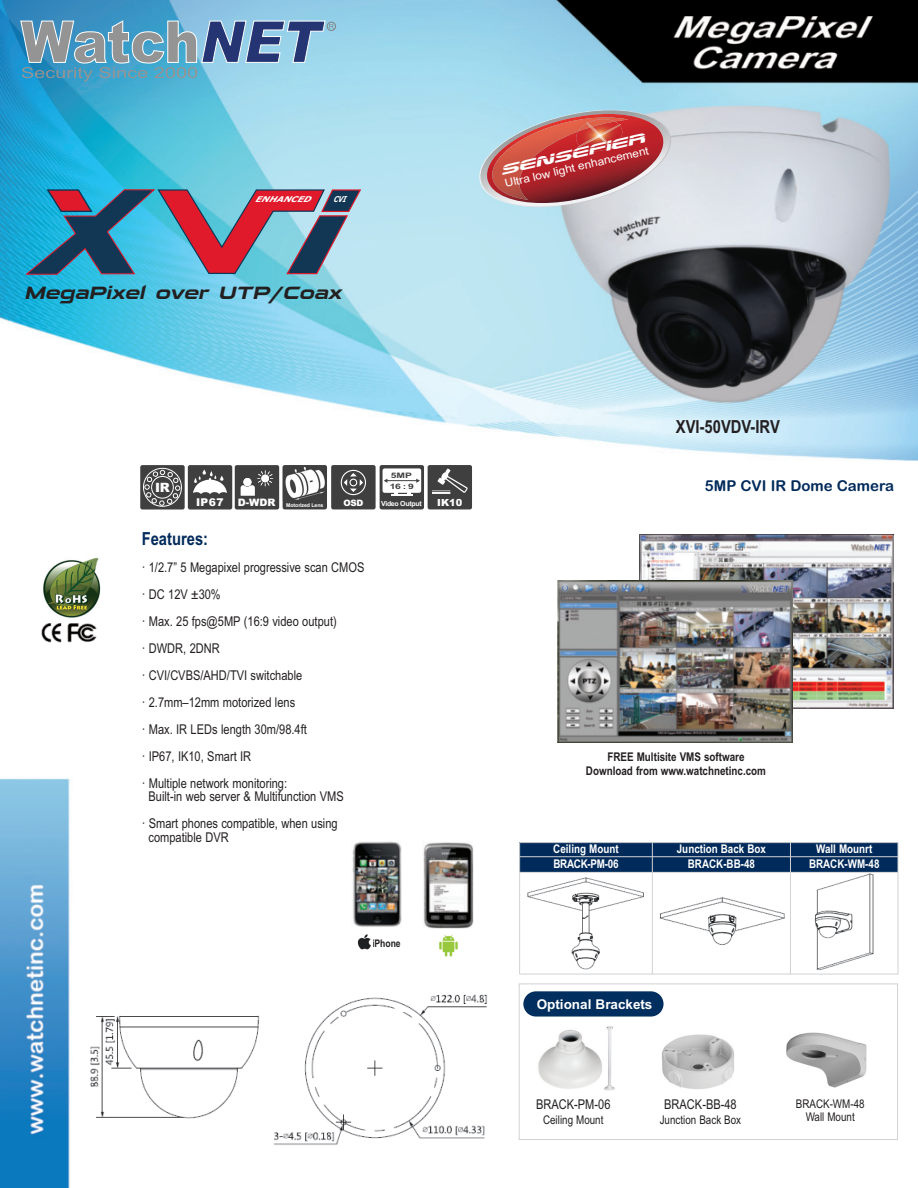
<style>
.page{position:relative;width:918px;height:1188px;background:#fff}
.page>*{position:absolute;margin:0;border:0;box-sizing:border-box;transform-origin:0 0}
.t1{font:italic 700 19.5px "Qaranta";letter-spacing:-.02em;color:#231f20}
.t2{font:700 18px "Arial Narrow";color:#231f20}
.t3{font:700 18px "Arial Narrow";color:#002a5a}
.t4{font:15px "Arial Rounded MT Bold";color:#002a5a}
.t5{font:italic 14.1px "Laserian";color:#fff}
.t6{font:13.5px/27px "Arial Narrow";color:#231f20}
.t7{font:700 13.5px "Arial";color:#fff}
.t8{font:900 12.9px "Arial";color:#fff}
.t9{font:700 12px "Arial Narrow";color:#fff}
.t10{font:700 12px/13.5px "Arial Narrow";color:#231f20;text-align:center}
.t11{font:12px/13.5px "Arial Narrow";color:#231f20;text-align:center}
.t12{font:700 12px "Arial Narrow";letter-spacing:-.025em;color:#fff}
.t13{font:11.25px "Arial";color:#fff;scale:1.07 1}
.t14{font:900 10.8px "Arial";color:#fff}
.t15{font:700 10.5px "Arial Narrow";color:#231f20}
.t16{font:900 10.35px "Arial";color:#fff}
.t17{font:900 9.75px "Arial";color:#fff}
.t18{font:900 8.85px "Arial";color:#fff}
.t19{font:italic 700 8.1px "Verdana";color:#fff;scale:.77 1}
.t20{font:italic 700 7.95px "Verdana";color:#fff;scale:1.13 1}
.t21{font:700 7.5px/10.9px "Arial";color:#3f3f40;scale:1.38 1}
.t22{font:700 6.9px "Arial";letter-spacing:-.04em;color:#fff}
.t23{font:700 5.25px "Arial";letter-spacing:-.02em;color:#fff}
</style>
<div class="page">
<img style="left:0;top:0;width:918px;height:1188px">
<img style="left:40px;top:624px;width:58px;height:20px">
<img style="left:40px;top:556px;width:63px;height:66px">
<img style="left:85px;top:979px;width:414px;height:175px">
<img style="left:351px;top:840px;width:51px;height:87px">
<img style="left:422px;top:841px;width:52px;height:88px">
<img style="left:438px;top:935px;width:21px;height:22px">
<img style="left:357px;top:934px;width:15px;height:16px">
<div style="left:140px;top:465px;width:45px;height:45px;background:#3f3f40;border-radius:2px"></div>
<div style="left:143px;top:468px;width:39px;height:39px;border:1px solid #fff;border-radius:50%"></div>
<svg style="left:145px;top:470px;width:35px;height:36px"></svg>
<div style="left:188px;top:465px;width:44px;height:45px;background:#3f3f40;border-radius:2px"></div>
<svg style="left:193px;top:470px;width:34px;height:24px"></svg>
<div style="left:235px;top:465px;width:44px;height:45px;background:#3f3f40;border-radius:2px"></div>
<svg style="left:241px;top:470px;width:32px;height:26px"></svg>
<img style="left:640px;top:534px;width:254px;height:175px">
<img style="left:557px;top:581px;width:235px;height:162px">
<div style="left:283px;top:465px;width:44px;height:44px;background:#3f3f40;border-radius:2px"></div>
<img style="left:282px;top:467px;width:1px;height:33px">
<img style="left:285px;top:467px;width:40px;height:33px">
<div style="left:331px;top:465px;width:45px;height:44px;background:#3f3f40;border-radius:2px"></div>
<div style="left:341px;top:470px;width:25px;height:25px;border:1px solid #fff;border-radius:50%"></div>
<svg style="left:344px;top:473px;width:19px;height:19px"></svg>
<svg style="left:479px;top:110px;width:192px;height:97px;background:#bb7375"></svg>
<div style="left:327px;top:22px;width:9px;height:9px;border:1px solid #818282;border-radius:50%"></div>
<svg style="left:20px;top:20px;width:314px;height:61px;background:#74a3bf"></svg>
<svg style="left:26px;top:188px;width:336px;height:87px;background:#67829c"></svg>
<div style="left:380px;top:465px;width:44px;height:44px;background:#3f3f40;border-radius:2px"></div>
<div style="left:383px;top:468px;width:38px;height:25px;background:#fff;border-radius:2px"></div>
<hr style="left:392px;top:494px;width:21px;height:2px;background:#fff">
<hr style="left:387px;top:480px;width:30px;height:1px;background:#414042">
<svg style="left:416px;top:479px;width:4px;height:4px"></svg>
<div style="left:519px;top:842px;width:133px;height:15px;background:#002a5a"></div>
<div style="left:652px;top:842px;width:138px;height:15px;background:#002a5a"></div>
<div style="left:790px;top:842px;width:108px;height:15px;background:#002a5a"></div>
<div style="left:519px;top:857px;width:133px;height:15px;background:#002a5a"></div>
<div style="left:652px;top:857px;width:138px;height:15px;background:#002a5a"></div>
<div style="left:790px;top:857px;width:108px;height:15px;background:#002a5a"></div>
<div style="left:519px;top:872px;width:133px;height:102px;background:#fff"></div>
<img style="left:528px;top:877px;width:116px;height:93px">
<div style="left:652px;top:872px;width:138px;height:102px;background:#fff"></div>
<img style="left:659px;top:897px;width:126px;height:49px">
<div style="left:790px;top:872px;width:108px;height:102px;background:#fff"></div>
<img style="left:808px;top:873px;width:73px;height:101px">
<hr style="left:519px;top:842px;width:1px;height:132px;background:#d1d2d4">
<hr style="left:652px;top:842px;width:1px;height:132px;background:#d1d2d4">
<hr style="left:790px;top:842px;width:1px;height:132px;background:#d1d2d4">
<hr style="left:898px;top:842px;width:1px;height:132px;background:#d1d2d4">
<hr style="left:519px;top:842px;width:379px;height:1px;background:#d1d2d4">
<hr style="left:519px;top:856px;width:379px;height:1px;background:#d1d2d4">
<hr style="left:519px;top:872px;width:379px;height:1px;background:#d1d2d4">
<svg style="left:519px;top:974px;width:380px;height:166px"></svg>
<img style="left:537px;top:1025px;width:80px;height:67px">
<img style="left:661px;top:1031px;width:73px;height:58px">
<img style="left:786px;top:1031px;width:84px;height:58px">
<div style="left:523px;top:991px;width:141px;height:26px;background:#002e5e;border-radius:13px"></div>
<div style="left:428px;top:465px;width:44px;height:44px;background:#3f3f40;border-radius:2px"></div>
<svg style="left:432px;top:468px;width:36px;height:26px"></svg>
<p class="t20" style="left:255px;top:195px;width:52px">ENHANCED</p>
<p class="t19" style="left:333px;top:195px;width:18px">CVI</p>
<h1 class="t1" style="left:24px;top:281px;width:319px">MegaPixel over UTP/Coax</h1>
<p class="t5" style="left:499px;top:163px;width:149px;rotate:-13deg">SENSEFIER</p>
<p class="t13" style="left:504px;top:177px;width:139px;rotate:-13deg">Ultra low light enhancement</p>
<h2 class="t2" style="left:676px;top:420px;width:105px">XVI-50VDV-IRV</h2>
<p class="t8" style="left:155px;top:480px;width:16px">IR</p>
<p class="t21" style="left:390px;top:470px;width:19px">5MP<br>16 : 9</p>
<p class="t4" style="left:705px;top:477px;width:191px">5MP CVI IR Dome Camera</p>
<p class="t14" style="left:196px;top:496px;width:29px">IP67</p>
<p class="t16" style="left:238px;top:496px;width:39px">D-WDR</p>
<p class="t23" style="left:286px;top:502px;width:39px">Motorized Lens</p>
<p class="t18" style="left:344px;top:498px;width:21px">OSD</p>
<p class="t22" style="left:381px;top:500px;width:42px">Video Output</p>
<p class="t17" style="left:437px;top:497px;width:27px">IK10</p>
<h2 class="t3" style="left:142px;top:532px;width:68px">Features:</h2>
<p class="t6" style="left:142px;top:555px;width:224px">· 1/2.7” 5 Megapixel progressive scan CMOS · DC 12V ±30%<br>· Max. 25 fps@5MP (16:9 video output)<br>· DWDR, 2DNR<br>· CVI/CVBS/AHD/TVI switchable<br>· 2.7mm–12mm motorized lens<br>· Max. IR LEDs length 30m/98.4ft<br>· IP67, IK10, Smart IR<br>· Multiple network monitoring:</p>
<p class="t6" style="left:142px;top:784px;width:204px;text-align:center">Built-in web server &amp; Multifunction VMS · Smart phones compatible, when using</p>
<p class="t6" style="left:149px;top:825px;width:82px">compatible DVR</p>
<p class="t10" style="left:586px;top:752px;width:182px">FREE Multisite VMS software<br>Download from www.watchnetinc.com</p>
<p class="t9" style="left:553px;top:844px;width:67px">Ceiling Mount</p>
<p class="t9" style="left:677px;top:844px;width:91px">Junction Back Box</p>
<p class="t9" style="left:816px;top:844px;width:58px">Wall Mounrt</p>
<p class="t12" style="left:553px;top:859px;width:67px">BRACK-PM-06</p>
<p class="t9" style="left:688px;top:859px;width:69px">BRACK-BB-48</p>
<p class="t9" style="left:809px;top:859px;width:72px">BRACK-WM-48</p>
<p class="t15" style="left:372px;top:940px;width:30px">iPhone</p>
<p class="t7" style="left:537px;top:996px;width:117px">Optional Brackets</p>
<p class="t6" style="left:536px;top:1092px;width:76px">BRACK-PM-06</p>
<p class="t11" style="left:543px;top:1114px;width:62px">Ceiling Mount</p>
<p class="t6" style="left:664px;top:1092px;width:74px">BRACK-BB-48</p>
<p class="t11" style="left:660px;top:1114px;width:83px">Junction Back Box</p>
<p class="t11" style="left:796px;top:1098px;width:70px">BRACK-WM-48<br>Wall Mount</p>
</div>
